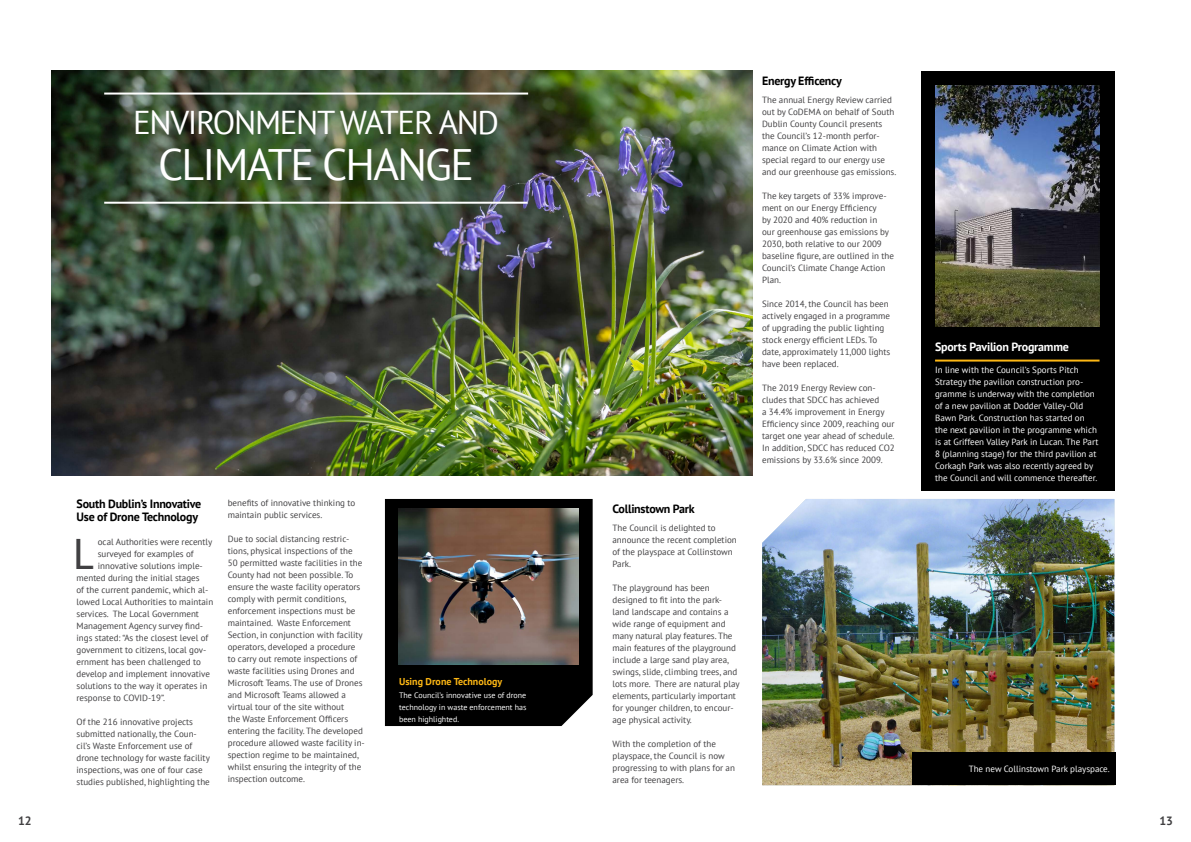
<style>
.page{position:relative;width:1191px;height:842px;background:#fff}
.page>*{position:absolute;margin:0;border:0;box-sizing:border-box;transform-origin:0 0}
.t1{font:44.6px "Myriad Pro";color:#414042}
.t2{font:44px "PT Sans";letter-spacing:-.04em;color:#fff}
.t3{font:33px "PT Sans";letter-spacing:-.04em;color:#fff}
.t4{font:700 12px/13px "PT Sans";letter-spacing:-.02em;color:#000}
.t5{font:700 12px "PT Sans";letter-spacing:-.02em;color:#fff}
.t6{font:700 12px "PT Sans";color:#414042}
.t7{font:700 10px "PT Sans";color:#fdb714}
.t8{font:9px/12px "PT Sans";color:#414042}
.t9{font:9px/12px "PT Sans";color:#fff}
.t10{font:8px/12px "PT Sans";color:#fff;text-align:justify}
</style>
<div class="page">
<div style="left:385px;top:499px;width:207px;height:227px;background:#000"></div>
<img style="left:51px;top:71px;width:702px;height:405px">
<hr style="left:104px;top:93px;width:424px;height:2px;background:#fff">
<hr style="left:104px;top:202px;width:423px;height:2px;background:#fff">
<div style="left:921px;top:71px;width:193px;height:419px;background:#000"></div>
<img style="left:762px;top:499px;width:352px;height:286px">
<img style="left:935px;top:85px;width:164px;height:242px">
<div style="left:912px;top:753px;width:203px;height:32px;background:#000"></div>
<img style="left:399px;top:509px;width:179px;height:156px">
<hr style="left:935px;top:360px;width:164px;height:2px;background:#fdb714">
<h3 class="t3" style="left:133px;top:101px;width:367px">ENVIRONMENT WATER AND</h3>
<h2 class="t2" style="left:158px;top:136px;width:317px">CLIMATE CHANGE</h2>
<h3 class="t4" style="left:77px;top:497px;width:126px">South Dublin’s Innovative<br>Use of Drone Technology</h3>
<h1 class="t1" style="left:73px;top:527px;width:23px">L</h1>
<p class="t8" style="left:98px;top:536px;width:116px">ocal Authorities were recently</p>
<p class="t8" style="left:98px;top:548px;width:97px">surveyed for examples of</p>
<p class="t8" style="left:98px;top:560px;width:106px">innovative solutions imple-</p>
<p class="t8" style="left:77px;top:572px;width:125px">mented during the initial stages</p>
<p class="t8" style="left:77px;top:584px;width:133px">of the current pandemic, which al-</p>
<p class="t8" style="left:77px;top:596px;width:138px">lowed Local Authorities to maintain</p>
<p class="t8" style="left:77px;top:608px;width:124px">services. The Local Government</p>
<p class="t8" style="left:77px;top:620px;width:128px">Management Agency survey find-</p>
<p class="t8" style="left:77px;top:632px;width:133px">ings stated: “As the closest level of</p>
<p class="t8" style="left:77px;top:644px;width:131px">government to citizens, local gov-</p>
<p class="t8" style="left:77px;top:656px;width:126px">ernment has been challenged to</p>
<p class="t8" style="left:77px;top:668px;width:135px">develop and implement innovative</p>
<p class="t8" style="left:77px;top:680px;width:132px">solutions to the way it operates in</p>
<p class="t8" style="left:77px;top:692px;width:90px">response to COVID-19”.</p>
<p class="t8" style="left:77px;top:716px;width:135px">Of the 216 innovative projects submitted nationally, the Coun&shy;cil’s Waste Enforcement use of drone technology for waste facility inspections, was one of four case studies published, highlighting the</p>
<p class="t8" style="left:228px;top:496px;width:129px">benefits of innovative thinking to maintain public services.</p>
<p class="t8" style="left:228px;top:532px;width:139px">Due to social distancing restric&shy;tions, physical inspections of the<br>50 permitted waste facilities in the County had not been possible. To ensure the waste facility operators comply with permit conditions, enforcement inspections must be maintained. Waste Enforcement Section, in conjunction with facility operators, developed a procedure to carry out remote inspections of waste facilities using Drones and Microsoft Teams. The use of Drones and Microsoft Teams allowed a virtual tour of the site without<br>the Waste Enforcement Officers entering the facility. The developed procedure allowed waste facility in&shy;spection regime to be maintained, whilst ensuring the integrity of the inspection outcome.</p>
<p class="t7" style="left:399px;top:675px;width:105px">Using Drone Technology</p>
<p class="t10" style="left:399px;top:689px;width:129px">The Council’s innovative use of drone technology in waste enforcement has been highlighted.</p>
<h3 class="t4" style="left:612px;top:502px;width:84px">Collinstown Park</h3>
<p class="t8" style="left:612px;top:522px;width:126px">The Council is delighted to announce the recent completion of the playspace at Collinstown<br>Park.</p>
<p class="t8" style="left:612px;top:582px;width:129px">The playground has been designed to fit into the park&shy;land landscape and contains a wide range of equipment and many natural play features. The main features of the playground include a large sand play area, swings, slide, climbing trees, and lots more. There are natural play elements, particularly important for younger children, to encour&shy;age physical activity.</p>
<p class="t8" style="left:612px;top:738px;width:124px">With the completion of the playspace, the Council is now progressing to with plans for an area for teenagers.</p>
<h3 class="t4" style="left:762px;top:74px;width:81px">Energy Efficency</h3>
<p class="t8" style="left:762px;top:94px;width:136px">The annual Energy Review carried out by CoDEMA on behalf of South<br>Dublin County Council presents the Council’s 12-month perfor&shy;mance on Climate Action with special regard to our energy use and our greenhouse gas emissions.</p>
<p class="t8" style="left:762px;top:190px;width:133px">The key targets of 33% improve&shy;ment on our Energy Efficiency<br>by 2020 and 40% reduction in<br>our greenhouse gas emissions by<br>2030, both relative to our 2009 baseline figure, are outlined in the<br>Council’s Climate Change Action<br>Plan.</p>
<p class="t8" style="left:762px;top:298px;width:130px">Since 2014, the Council has been actively engaged in a programme of upgrading the public lighting stock energy efficient LEDs. To date, approximately 11,000 lights have been replaced.</p>
<p class="t8" style="left:762px;top:382px;width:134px">The 2019 Energy Review con&shy;cludes that SDCC has achieved<br>a 34.4% improvement in Energy<br>Efficiency since 2009, reaching our target one year ahead of schedule.<br>In addition, SDCC has reduced CO2 emissions by 33.6% since 2009.</p>
<h3 class="t5" style="left:935px;top:339px;width:135px">Sports Pavilion Programme</h3>
<p class="t9" style="left:935px;top:364px;width:165px">In line with the Council’s Sports Pitch Strategy the pavilion construction pro&shy;gramme is underway with the completion of a new pavilion at Dodder Valley-Old Bawn Park. Construction has started on the next pavilion in the programme which is at Griffeen Valley Park in Lucan. The Part 8 (planning stage) for the third pavilion at Corkagh Park was also recently agreed by the Council and will commence thereafter.</p>
<p class="t9" style="left:968px;top:763px;width:143px">The new Collinstown Park playspace.</p>
<h3 class="t6" style="left:18px;top:813px;width:15px">12</h3>
<h3 class="t6" style="left:1159px;top:812px;width:15px">13</h3>
</div>
